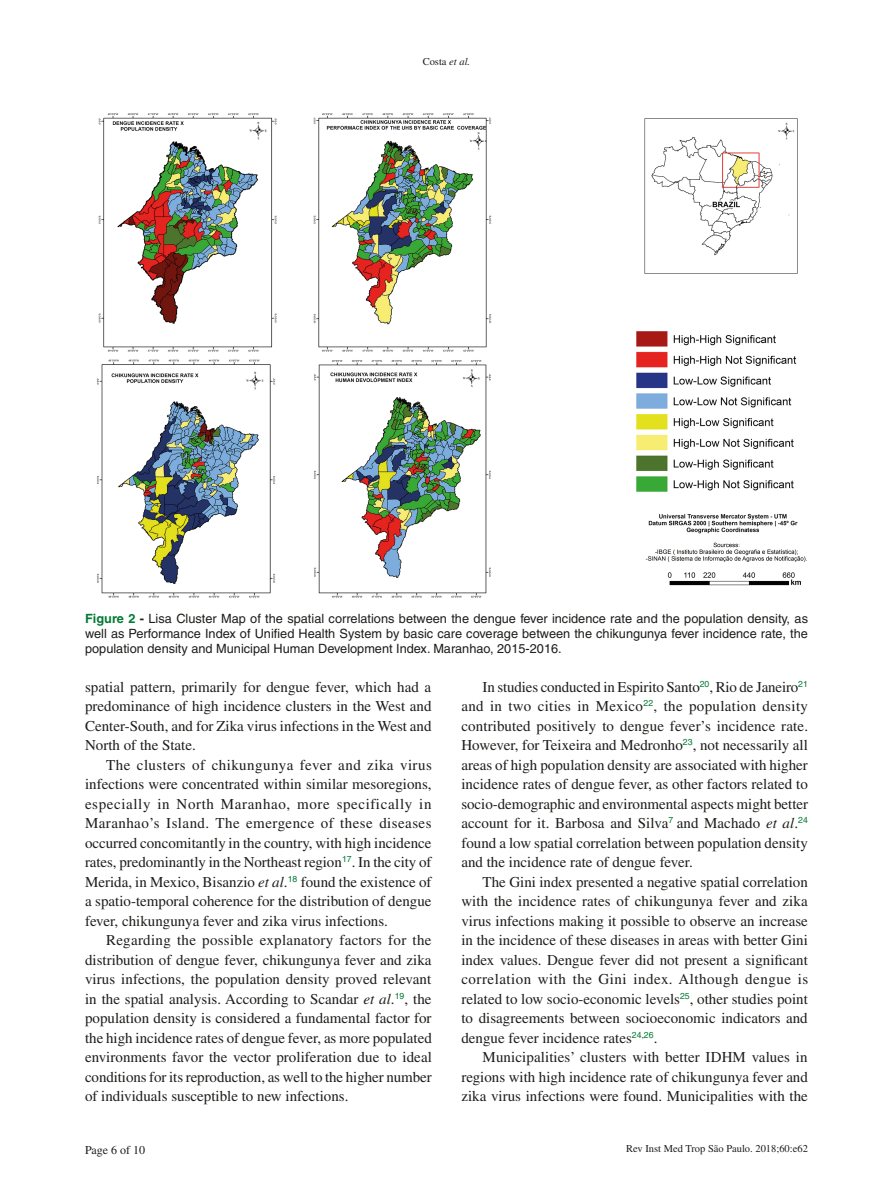
<style>
.page{position:relative;width:893px;height:1191px;background:#fff}
.page>*{position:absolute;margin:0;border:0;box-sizing:border-box;transform-origin:0 0}
.t1{font:15px/19.5px "Times";color:#1d1d1b;text-align:justify}
.Figura{font:12.75px/15px "Helvetica";color:#1d1d1b;text-align:justify}
.t2{font:12px "Times";color:#1d1d1b}
.t3{font:10.5px "Times";color:#1d1d1b}
.s1{font-style:italic}
.s2{font-weight:700;color:#047a35}
.s3{font-weight:700}
</style>
<div class="page">
<img style="left:97px;top:113px;width:710px;height:485px">
<p class="t3" style="left:423px;top:56px;width:49px">Costa <span class="s1">et al.</span></p>
<p class="Figura" style="left:85px;top:610px;width:724px"><span class="s2">Figure 2</span> <span class="s3">-</span> Lisa Cluster Map of the spatial correlations between the dengue fever incidence rate and the population density, as well as Performance Index of Unified Health System by basic care coverage between the chikungunya fever incidence rate, the population density and Municipal Human Development Index. Maranhao, 2015-2016.</p>
<p class="t1" style="left:85px;top:676px;width:348px">spatial pattern, primarily for dengue fever, which had a predominance of high incidence clusters in the West and Center-South, and for Zika virus infections in the West and North of the State.</p>
<p class="t1" style="left:85px;top:754px;width:348px;text-indent:21px">The clusters of chikungunya fever and zika virus infections were concentrated within similar mesoregions, especially in North Maranhao, more specifically in Maranhao’s Island. The emergence of these diseases occurred concomitantly in the country, with high incidence rates, predominantly in the Northeast region<sup>17</sup>. In the city of Merida, in Mexico, Bisanzio <span class="s1">et al</span>.<sup>18</sup> found the existence of a spatio-temporal coherence for the distribution of dengue fever, chikungunya fever and zika virus infections.</p>
<p class="t1" style="left:85px;top:930px;width:348px;text-indent:21px">Regarding the possible explanatory factors for the distribution of dengue fever, chikungunya fever and zika virus infections, the population density proved relevant in the spatial analysis. According to Scandar <span class="s1">et al</span>.<sup>19</sup>, the population density is considered a fundamental factor for the high incidence rates of dengue fever, as more populated environments favor the vector proliferation due to ideal conditions for its reproduction, as well to the higher number of individuals susceptible to new infections.</p>
<p class="t1" style="left:461px;top:676px;width:348px;text-indent:21px">In studies conducted in Espirito Santo<sup>20</sup>, Rio de Janeiro<sup>21 </sup>and in two cities in Mexico<sup>22</sup>, the population density contributed positively to dengue fever’s incidence rate.<br>However, for Teixeira and Medronho<sup>23</sup>, not necessarily all areas of high population density are associated with higher incidence rates of dengue fever, as other factors related to socio-demographic and environmental aspects might better account for it. Barbosa and Silva<sup>7</sup> and Machado <span class="s1">et al</span>.<sup>24 </sup>found a low spatial correlation between population density and the incidence rate of dengue fever.</p>
<p class="t1" style="left:461px;top:871px;width:348px;text-indent:21px">The Gini index presented a negative spatial correlation with the incidence rates of chikungunya fever and zika virus infections making it possible to observe an increase in the incidence of these diseases in areas with better Gini index values. Dengue fever did not present a significant correlation with the Gini index. Although dengue is related to low socio-economic levels<sup>25</sup>, other studies point to disagreements between socioeconomic indicators and dengue fever incidence rates<sup>24</sup><sup>,</sup><sup>26</sup>.</p>
<p class="t1" style="left:461px;top:1047px;width:348px;text-indent:21px">Municipalities’ clusters with better IDHM values in regions with high incidence rate of chikungunya fever and zika virus infections were found. Municipalities with the</p>
<p class="t2" style="left:85px;top:1142px;width:62px">Page 6 of 10</p>
<p class="t3" style="left:626px;top:1143px;width:183px">Rev Inst Med Trop São Paulo. 2018;60:e62</p>
</div>
